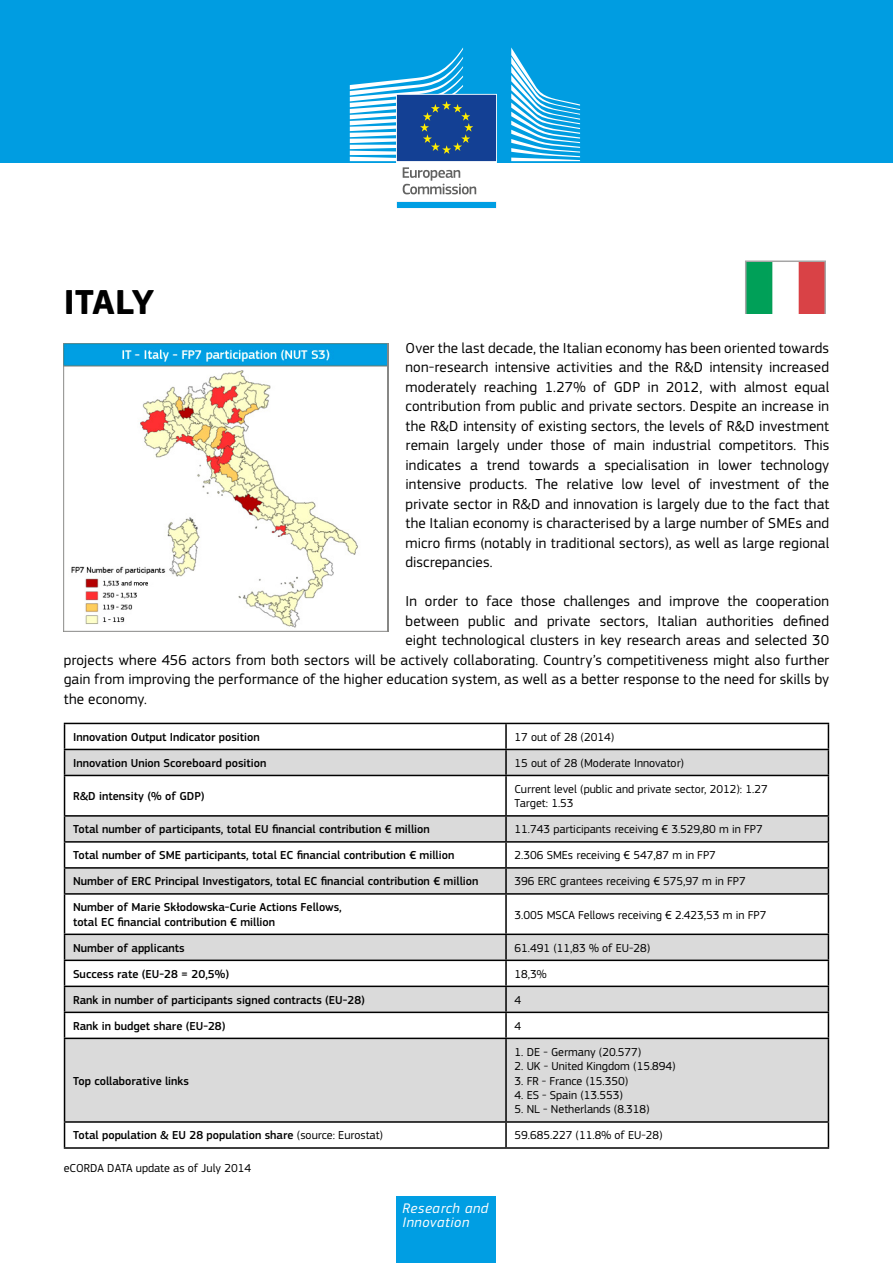
<style>
.page{position:relative;width:893px;height:1263px;background:#fff}
.page>*{position:absolute;margin:0;border:0;box-sizing:border-box;transform-origin:0 0}
.t1{font:700 36px "EC Square Sans Pro";letter-spacing:-.015em;color:#000}
.t2{font:15px/19.5px "EC Square Sans Pro";letter-spacing:.01em;color:#000;text-align:justify}
.t3{font:italic 14.4px/14.1px "EC Square Sans Pro";letter-spacing:.04em;color:#fff}
.t4{font:500 12px/14.4px "EC Square Sans Pro";color:#000}
.t5{font:12px/14.4px "EC Square Sans Pro";color:#000}
.s1{font-weight:400}
</style>
<div class="page">
<div style="left:0;top:0;width:893px;height:163px;background:#009de1"></div>
<svg style="left:511px;top:47px;width:69px;height:114px"></svg>
<svg style="left:350px;top:47px;width:147px;height:161px"></svg>
<div style="left:398px;top:202px;width:98px;height:6px;background:#009ee3"></div>
<svg style="left:745px;top:260px;width:81px;height:54px"></svg>
<img style="left:64px;top:343px;width:325px;height:288px">
<div style="left:65px;top:1039px;width:763px;height:82px;background:#dadada"></div>
<hr style="left:64px;top:723px;width:442px;height:1px;background:#000">
<hr style="left:506px;top:723px;width:323px;height:1px;background:#000">
<svg style="left:64px;top:724px;width:765px;height:51px"></svg>
<hr style="left:64px;top:775px;width:442px;height:1px;background:#000">
<hr style="left:64px;top:776px;width:1px;height:39px;background:#000">
<hr style="left:506px;top:775px;width:323px;height:1px;background:#000">
<hr style="left:505px;top:776px;width:2px;height:39px;background:#000">
<hr style="left:828px;top:776px;width:1px;height:39px;background:#000">
<hr style="left:64px;top:815px;width:442px;height:2px;background:#000">
<hr style="left:506px;top:815px;width:323px;height:2px;background:#000">
<svg style="left:64px;top:816px;width:765px;height:77px"></svg>
<hr style="left:64px;top:893px;width:442px;height:2px;background:#000">
<hr style="left:64px;top:895px;width:1px;height:38px;background:#000">
<hr style="left:506px;top:893px;width:323px;height:2px;background:#000">
<hr style="left:505px;top:895px;width:2px;height:38px;background:#000">
<hr style="left:828px;top:895px;width:1px;height:38px;background:#000">
<hr style="left:64px;top:933px;width:442px;height:2px;background:#000">
<hr style="left:506px;top:933px;width:323px;height:2px;background:#000">
<svg style="left:64px;top:935px;width:765px;height:102px"></svg>
<hr style="left:64px;top:1037px;width:442px;height:2px;background:#000">
<hr style="left:64px;top:1039px;width:1px;height:82px;background:#000">
<hr style="left:506px;top:1037px;width:323px;height:2px;background:#000">
<hr style="left:505px;top:1039px;width:2px;height:82px;background:#000">
<hr style="left:828px;top:1039px;width:1px;height:82px;background:#000">
<hr style="left:64px;top:1121px;width:442px;height:2px;background:#000">
<svg style="left:64px;top:1123px;width:1px;height:24px"></svg>
<hr style="left:506px;top:1121px;width:323px;height:2px;background:#000">
<hr style="left:505px;top:1123px;width:2px;height:24px;background:#000">
<svg style="left:828px;top:1123px;width:1px;height:24px"></svg>
<hr style="left:64px;top:1147px;width:442px;height:2px;background:#000">
<hr style="left:506px;top:1147px;width:323px;height:2px;background:#000">
<div style="left:397px;top:1196px;width:99px;height:67px;background:#009ee3"></div>
<h1 class="t1" style="left:64px;top:280px;width:92px">ITALY</h1>
<p class="t2" style="left:406px;top:338px;width:425px">Over the last decade, the Italian economy has been oriented towards non-research intensive activities and the R&amp;D intensity increased moderately reaching 1.27% of GDP in 2012, with almost equal contribution from public and private sectors. Despite an increase in the R&amp;D intensity of existing sectors, the levels of R&amp;D investment remain largely under those of main industrial competitors. This indicates a trend towards a specialisation in lower technology intensive products. The relative low level of investment of the private sector in R&amp;D and innovation is largely due to the fact that the Italian economy is characterised by a large number of SMEs and micro firms (notably in traditional sectors), as well as large regional discrepancies.</p>
<p class="t2" style="left:406px;top:592px;width:425px">In order to face those challenges and improve the cooperation</p>
<p class="t2" style="left:406px;top:611px;width:425px">between public and private sectors, Italian authorities defined</p>
<p class="t2" style="left:406px;top:631px;width:425px">eight technological clusters in key research areas and selected 30</p>
<p class="t2" style="left:64px;top:650px;width:767px">projects where 456 actors from both sectors will be actively collaborating. Country’s competitiveness might also further</p>
<p class="t2" style="left:64px;top:670px;width:767px">gain from improving the performance of the higher education system, as well as a better response to the need for skills by</p>
<p class="t2" style="left:64px;top:689px;width:85px">the economy.</p>
<p class="t4" style="left:73px;top:730px;width:188px">Innovation Output Indicator position</p>
<p class="t5" style="left:514px;top:730px;width:101px">17 out of 28 (2014)</p>
<p class="t4" style="left:73px;top:756px;width:195px">Innovation Union Scoreboard position</p>
<p class="t5" style="left:514px;top:756px;width:171px">15 out of 28 (Moderate Innovator)</p>
<p class="t4" style="left:73px;top:789px;width:133px">R&amp;D intensity (% of GDP)</p>
<p class="t5" style="left:514px;top:782px;width:255px">Current level (public and private sector, 2012): 1.27<br>Target: 1.53</p>
<p class="t4" style="left:73px;top:822px;width:358px">Total number of participants, total EU financial contribution € million</p>
<p class="t5" style="left:514px;top:822px;width:250px">11.743 participants receiving € 3.529,80 m in FP7</p>
<p class="t4" style="left:73px;top:848px;width:383px">Total number of SME participants, total EC financial contribution € million</p>
<p class="t5" style="left:514px;top:848px;width:203px">2.306 SMEs receiving € 547,87 m in FP7</p>
<p class="t4" style="left:73px;top:874px;width:407px">Number of ERC Principal Investigators, total EC financial contribution € million</p>
<p class="t5" style="left:514px;top:874px;width:233px">396 ERC grantees receiving € 575,97 m in FP7</p>
<p class="t4" style="left:73px;top:900px;width:270px">Number of Marie Skłodowska-Curie Actions Fellows, total EC financial contribution € million</p>
<p class="t5" style="left:514px;top:907px;width:253px">3.005 MSCA Fellows receiving € 2.423,53 m in FP7</p>
<p class="t4" style="left:73px;top:941px;width:113px">Number of applicants</p>
<p class="t5" style="left:514px;top:941px;width:137px">61.491 (11,83 % of EU-28)</p>
<p class="t4" style="left:73px;top:967px;width:158px">Success rate (EU-28 = 20,5%)</p>
<p class="t5" style="left:514px;top:967px;width:34px">18,3%</p>
<p class="t4" style="left:73px;top:993px;width:293px">Rank in number of participants signed contracts (EU-28)</p>
<p class="t5" style="left:514px;top:993px;width:8px">4</p>
<p class="t4" style="left:73px;top:1019px;width:154px">Rank in budget share (EU-28)</p>
<p class="t5" style="left:514px;top:1019px;width:8px">4</p>
<p class="t4" style="left:73px;top:1074px;width:117px">Top collaborative links</p>
<p class="t5" style="left:514px;top:1045px;width:128px">1. DE - Germany (20.577)</p>
<p class="t5" style="left:514px;top:1059px;width:163px">2. UK - United Kingdom (15.894)</p>
<p class="t5" style="left:514px;top:1073px;width:115px">3. FR - France (15.350)</p>
<p class="t5" style="left:514px;top:1088px;width:110px">4. ES - Spain (13.553)</p>
<p class="t5" style="left:514px;top:1102px;width:137px">5. NL - Netherlands (8.318)</p>
<p class="t4" style="left:73px;top:1128px;width:312px">Total population &amp; EU 28 population share <span class="s1">(source: Eurostat)</span></p>
<p class="t5" style="left:514px;top:1128px;width:150px">59.685.227 (11.8% of EU-28)</p>
<p class="t5" style="left:64px;top:1161px;width:189px">eCORDA DATA update as of July 2014</p>
<p class="t3" style="left:402px;top:1201px;width:87px">Research and<br>Innovation</p>
</div>
